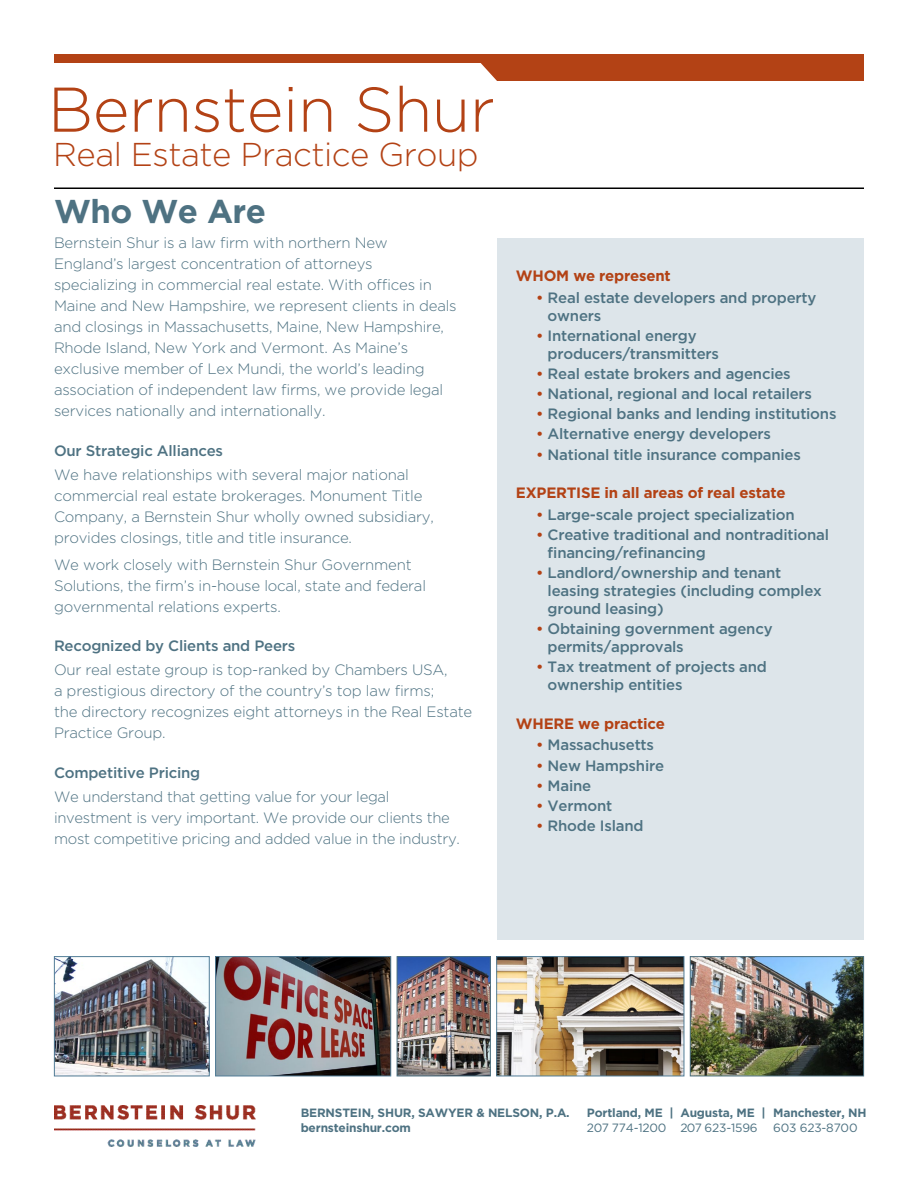
<style>
.page{position:relative;width:918px;height:1188px;background:#fff}
.page>*{position:absolute;margin:0;border:0;box-sizing:border-box;transform-origin:0 0}
.t1{font:300 63px "Gotham";letter-spacing:-.01em;color:#b34215}
.t2{font:300 33px "Gotham";letter-spacing:-.015em;color:#b34215}
.t3{font:700 33px "Gotham";letter-spacing:-.015em;color:#4e7282}
.t4{font:300 15px/21px "Gotham";letter-spacing:-.015em;color:#4e7282}
.t5{font:500 15px/18px "Gotham";letter-spacing:-.015em;color:#4e7282}
.t6{font:700 15px "Gotham";letter-spacing:-.015em;color:#b34215}
.t7{font:700 12px "Gotham";letter-spacing:-.015em;color:#4e7282}
.t8{font:12px "Gotham";letter-spacing:-.015em;color:#4e7282}
.s1{color:#b34215}
</style>
<div class="page">
<div style="left:54px;top:54px;width:810px;height:8px;background:#b34215"></div>
<div style="left:472px;top:62px;width:392px;height:19px;background:#b34215"></div>
<div style="left:497px;top:238px;width:367px;height:702px;background:#dde5ea"></div>
<hr style="left:54px;top:188px;width:810px;height:1px;background:#000">
<img style="left:55px;top:1105px;width:200px;height:42px">
<img style="left:56px;top:958px;width:152px;height:116px">
<div style="left:54px;top:956px;width:156px;height:120px;border:1px solid #527d97"></div>
<img style="left:399px;top:958px;width:90px;height:116px">
<div style="left:397px;top:956px;width:94px;height:120px;border:1px solid #4e7282"></div>
<img style="left:498px;top:958px;width:184px;height:116px">
<div style="left:496px;top:956px;width:188px;height:120px;border:1px solid #527d97"></div>
<img style="left:217px;top:958px;width:172px;height:116px">
<div style="left:215px;top:956px;width:176px;height:120px;border:1px solid #527d97"></div>
<img style="left:692px;top:958px;width:170px;height:116px">
<div style="left:690px;top:956px;width:174px;height:120px;border:1px solid #4e7282"></div>
<h1 class="t1" style="left:48px;top:70px;width:449px">Bernstein Shur</h1>
<h2 class="t2" style="left:53px;top:134px;width:427px">Real Estate Practice Group</h2>
<h2 class="t3" style="left:54px;top:190px;width:214px">Who We Are</h2>
<p class="t4" style="left:54px;top:232px;width:404px">Bernstein Shur is a law firm with northern New England’s largest concentration of attorneys specializing in commercial real estate. With offices in Maine and New Hampshire, we represent clients in deals and closings in Massachusetts, Maine, New Hampshire, Rhode Island, New York and Vermont. As Maine’s exclusive member of Lex Mundi, the world’s leading association of independent law firms, we provide legal services nationally and internationally.</p>
<p class="t5" style="left:54px;top:442px;width:171px">Our Strategic Alliances</p>
<p class="t4" style="left:54px;top:464px;width:382px">We have relationships with several major national commercial real estate brokerages. Monument Title Company, a Bernstein Shur wholly owned subsidiary, provides closings, title and title insurance.</p>
<p class="t4" style="left:54px;top:554px;width:374px">We work closely with Bernstein Shur Government<br>Solutions, the firm’s in-house local, state and federal governmental relations experts.</p>
<p class="t5" style="left:54px;top:637px;width:243px">Recognized by Clients and Peers</p>
<p class="t4" style="left:54px;top:659px;width:420px">Our real estate group is top-ranked by Chambers USA,<br>a prestigious directory of the country’s top law firms;<br>the directory recognizes eight attorneys in the Real Estate Practice Group.</p>
<p class="t5" style="left:54px;top:763px;width:148px">Competitive Pricing</p>
<p class="t4" style="left:54px;top:785px;width:407px">We understand that getting value for your legal investment is very important. We provide our clients the most competitive pricing and added value in the industry.</p>
<p class="t6" style="left:516px;top:266px;width:156px">WHOM we represent</p>
<p class="t5" style="left:548px;top:288px;width:270px;text-indent:-11px"><span class="s1">•</span> Real estate developers and property owners</p>
<p class="t5" style="left:548px;top:326px;width:173px;text-indent:-11px"><span class="s1">•</span> International energy producers/transmitters</p>
<p class="t5" style="left:536px;top:365px;width:256px"><span class="s1">•</span> Real estate brokers and agencies</p>
<p class="t5" style="left:536px;top:385px;width:277px"><span class="s1">•</span> National, regional and local retailers</p>
<p class="t5" style="left:536px;top:405px;width:302px"><span class="s1">•</span> Regional banks and lending institutions</p>
<p class="t5" style="left:536px;top:425px;width:236px"><span class="s1">•</span> Alternative energy developers</p>
<p class="t5" style="left:536px;top:445px;width:266px"><span class="s1">•</span> National title insurance companies</p>
<p class="t6" style="left:516px;top:483px;width:271px">Expertise in all areas of real estate</p>
<p class="t5" style="left:536px;top:505px;width:260px"><span class="s1">•</span> Large-scale project specialization</p>
<p class="t5" style="left:548px;top:525px;width:283px;text-indent:-11px"><span class="s1">•</span> Creative traditional and nontraditional financing/refinancing</p>
<p class="t5" style="left:548px;top:564px;width:276px;text-indent:-11px"><span class="s1">•</span> Landlord/ownership and tenant leasing strategies (including complex ground leasing)</p>
<p class="t5" style="left:548px;top:620px;width:226px;text-indent:-11px"><span class="s1">•</span> Obtaining government agency permits/approvals</p>
<p class="t5" style="left:548px;top:658px;width:221px;text-indent:-11px"><span class="s1">•</span> Tax treatment of projects and ownership entities</p>
<p class="t6" style="left:516px;top:713px;width:151px">WHERE we practice</p>
<p class="t5" style="left:536px;top:736px;width:119px"><span class="s1">•</span> Massachusetts</p>
<p class="t5" style="left:536px;top:756px;width:129px"><span class="s1">•</span> New Hampshire</p>
<p class="t5" style="left:536px;top:776px;width:56px"><span class="s1">•</span> Maine</p>
<p class="t5" style="left:536px;top:796px;width:78px"><span class="s1">•</span> Vermont</p>
<p class="t5" style="left:536px;top:816px;width:109px"><span class="s1">•</span> Rhode Island</p>
<p class="t7" style="left:301px;top:1105px;width:271px">Bernstein, sh ur, sawyer &amp; nelson, P.a.</p>
<p class="t7" style="left:587px;top:1105px;width:281px">Portland, ME | Augusta, ME | Manchester, N H</p>
<p class="t7" style="left:301px;top:1120px;width:112px">bernsteinshur.com</p>
<p class="t8" style="left:587px;top:1120px;width:172px">207 774-1200 207 623-1596</p>
<p class="t8" style="left:773px;top:1120px;width:86px">603 623-8700</p>
</div>
